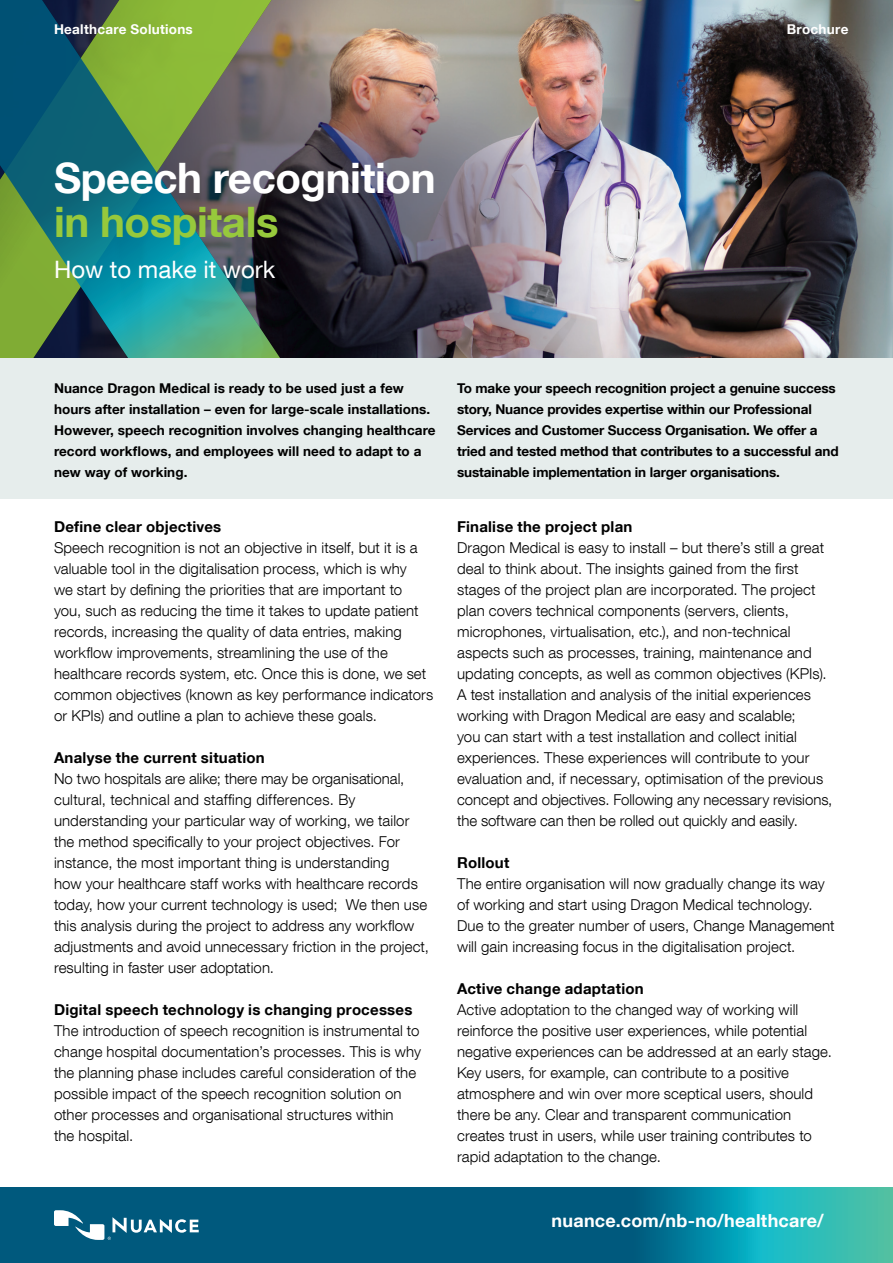
<style>
.page{position:relative;width:893px;height:1263px;background:#fff}
.page>*{position:absolute;margin:0;border:0;box-sizing:border-box;transform-origin:0 0}
.t1{font:700 42px "Helvetica Neue LT Com";letter-spacing:-.01em;color:#fff}
.t2{font:700 42px "Helvetica Neue LT Com";letter-spacing:-.01em;color:#97c93c}
.t3{font:24px "Helvetica Neue LT Com";color:#fff}
.t4{font:700 18px "Helvetica Neue LT Com";letter-spacing:.015em;color:#fff}
.t5{font:300 15px/21px "Helvetica Neue LT Com";letter-spacing:.005em;color:#000}
.t6{font:700 15px "Helvetica Neue LT Com";letter-spacing:.015em;color:#000}
.t7{font:700 13.5px/21px "Helvetica Neue LT Com";letter-spacing:-.01em;color:#000}
.t8{font:700 13.5px "Helvetica Neue LT Com";letter-spacing:.02em;color:#fff}
</style>
<div class="page">
<svg style="left:0;top:1187px;width:893px;height:76px;background:#08708b"></svg>
<img style="left:341px;top:0;width:552px;height:358px">
<svg style="left:0;top:0;width:341px;height:358px;background:#42715e"></svg>
<div style="left:0;top:358px;width:893px;height:141px;background:#e6edec"></div>
<svg style="left:54px;top:1210px;width:145px;height:30px"></svg>
<p class="t8" style="left:54px;top:20px;width:140px">Healthcare Solutions</p>
<p class="t8" style="left:787px;top:20px;width:63px">Brochure</p>
<h1 class="t1" style="left:54px;top:151px;width:383px">Speech recognition</h1>
<h1 class="t2" style="left:54px;top:196px;width:226px">in hospitals</h1>
<h2 class="t3" style="left:54px;top:255px;width:223px">How to make it work</h2>
<p class="t7" style="left:54px;top:377px;width:383px">Nuance Dragon Medical is ready to be used just a few hours after installation – even for large-scale installations.<br>However, speech recognition involves changing healthcare record workflows, and employees will need to adapt to a new way of working.</p>
<p class="t7" style="left:457px;top:377px;width:383px">To make your speech recognition project a genuine success story, Nuance provides expertise within our Professional Services and Customer Success Organisation. We offer a tried and tested method that contributes to a successful and sustainable implementation in larger organisations.</p>
<p class="t6" style="left:54px;top:517px;width:169px">Define clear objectives</p>
<p class="t5" style="left:54px;top:537px;width:381px">Speech recognition is not an objective in itself, but it is a valuable tool in the digitalisation process, which is why<br>we start by defining the priorities that are important to<br>you, such as reducing the time it takes to update patient records, increasing the quality of data entries, making workflow improvements, streamlining the use of the healthcare records system, etc. Once this is done, we set common objectives (known as key performance indicators or KPIs) and outline a plan to achieve these goals.</p>
<p class="t6" style="left:54px;top:748px;width:212px">Analyse the current situation</p>
<p class="t5" style="left:54px;top:768px;width:376px">No two hospitals are alike; there may be organisational, cultural, technical and staffing differences. By understanding your particular way of working, we tailor the method specifically to your project objectives. For instance, the most important thing is understanding<br>how your healthcare staff works with healthcare records today, how your current technology is used; We then use this analysis during the project to address any workflow adjustments and avoid unnecessary friction in the project, resulting in faster user adoptation.</p>
<p class="t6" style="left:54px;top:1000px;width:360px">Digital speech technology is changing processes</p>
<p class="t5" style="left:54px;top:1020px;width:369px">The introduction of speech recognition is instrumental to change hospital documentation’s processes. This is why the planning phase includes careful consideration of the possible impact of the speech recognition solution on other processes and organisational structures within<br>the hospital.</p>
<p class="t6" style="left:457px;top:517px;width:177px">Finalise the project plan</p>
<p class="t5" style="left:457px;top:537px;width:377px">Dragon Medical is easy to install – but there’s still a great deal to think about. The insights gained from the first stages of the project plan are incorporated. The project plan covers technical components (servers, clients, microphones, virtualisation, etc.), and non-technical aspects such as processes, training, maintenance and updating concepts, as well as common objectives (KPIs).<br>A test installation and analysis of the initial experiences working with Dragon Medical are easy and scalable;<br>you can start with a test installation and collect initial experiences. These experiences will contribute to your evaluation and, if necessary, optimisation of the previous concept and objectives. Following any necessary revisions, the software can then be rolled out quickly and easily.</p>
<p class="t6" style="left:457px;top:853px;width:54px">Rollout</p>
<p class="t5" style="left:457px;top:873px;width:379px">The entire organisation will now gradually change its way of working and start using Dragon Medical technology.<br>Due to the greater number of users, Change Management will gain increasing focus in the digitalisation project.</p>
<p class="t6" style="left:457px;top:979px;width:188px">Active change adaptation</p>
<p class="t5" style="left:457px;top:999px;width:376px">Active adoptation to the changed way of working will reinforce the positive user experiences, while potential negative experiences can be addressed at an early stage.<br>Key users, for example, can contribute to a positive atmosphere and win over more sceptical users, should there be any. Clear and transparent communication creates trust in users, while user training contributes to rapid adaptation to the change.</p>
<p class="t4" style="left:552px;top:1209px;width:274px">nuance.com/nb-no/healthcare/</p>
</div>
